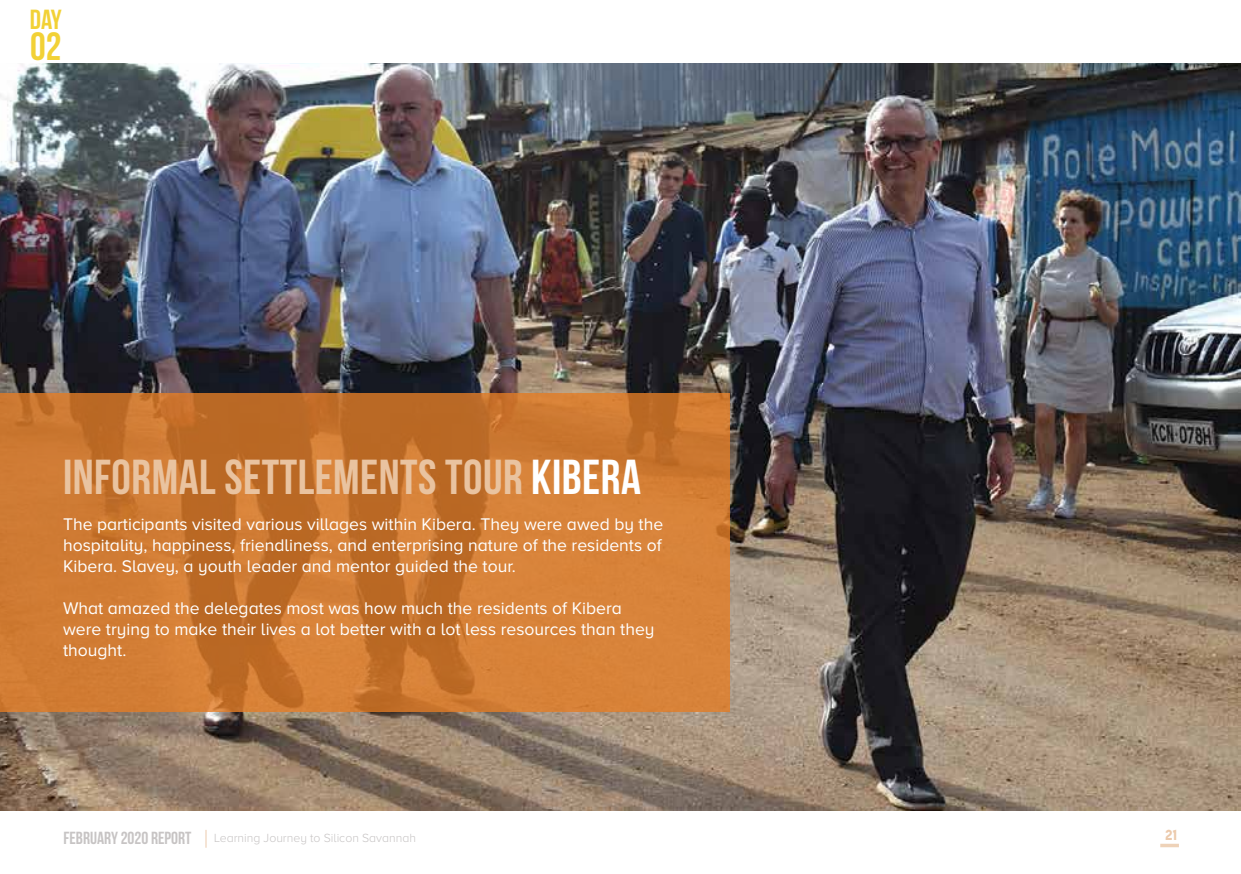
<style>
.page{position:relative;width:1241px;height:874px;background:#fff}
.page>*{position:absolute;margin:0;border:0;box-sizing:border-box;transform-origin:0 0}
.t1{font:49px "Bebas Neue";letter-spacing:.01em;color:#e9c3a0}
.t2{font:39.38px "Bebas Neue";color:#f2d136}
.t3{font:27.65px "Bebas Neue";color:#f2d136}
.t4{font:17.5px/21px "Proxima Nova A";color:#fff;text-align:justify}
.t5{font:17.5px "Bebas Neue";color:#c7c4c4}
.t6{font:13.12px "Lemon Milk";color:#eccaac}
.t7{font:300 12.25px "Proxima Nova A";color:#c7c4c4}
.s1{color:#fff}
</style>
<div class="page">
<hr style="left:1160px;top:843px;width:18px;height:3px;background:#eed2b8">
<svg style="left:205px;top:830px;width:1px;height:17px"></svg>
<img style="left:0;top:63px;width:1240px;height:747px">
<svg style="left:0;top:393px;width:729px;height:319px;fill:#d17c34"></svg>
<h3 class="t3" style="left:30px;top:4px;width:34px">DAY</h3>
<h2 class="t2" style="left:30px;top:25px;width:33px">02</h2>
<h1 class="t1" style="left:63px;top:449px;width:579px">INFORMAL SETTLEMENTS TOUR <span class="s1">KIBERA</span></h1>
<p class="t4" style="left:63px;top:512px;width:601px">The participants visited various villages within Kibera. They were awed by the hospitality, happiness, friendliness, and enterprising nature of the residents of Kibera. Slavey, a youth leader and mentor guided the tour.</p>
<p class="t4" style="left:63px;top:596px;width:593px;text-align:left">What amazed the delegates most was how much the residents of Kibera were trying to make their lives a lot better with a lot less resources than they thought.</p>
<p class="t5" style="left:63px;top:828px;width:129px">FEBRUARY 2020 REPORT</p>
<p class="t7" style="left:214px;top:830px;width:203px">Learning Journey to Silicon Savannah</p>
<p class="t6" style="left:1165px;top:827px;width:13px">21</p>
</div>
